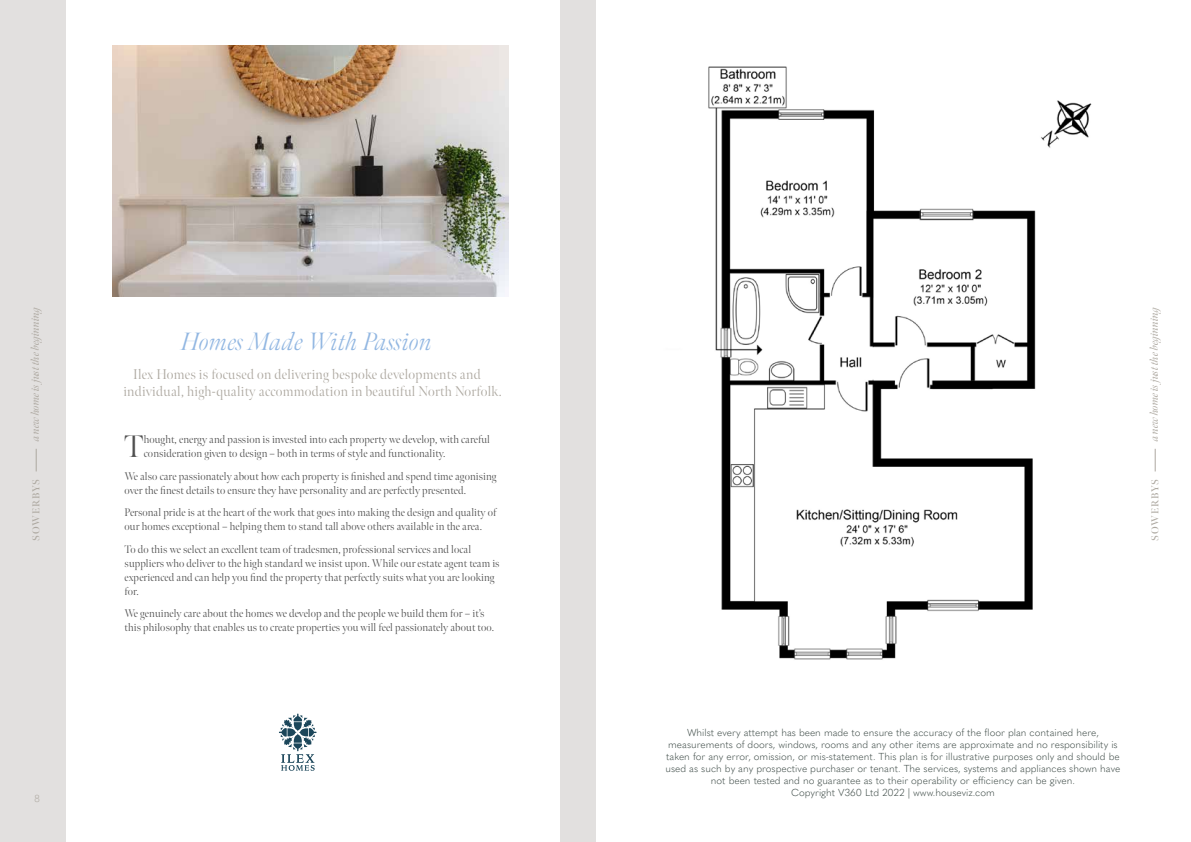
<style>
.page{position:relative;width:1191px;height:842px;background:#fff}
.page>*{position:absolute;margin:0;border:0;box-sizing:border-box;transform-origin:0 0}
.t1{font:300 31.1px "Meno Banner";color:#4f4f4f}
.t2{font:italic 300 25px "Meno Banner";letter-spacing:.015em;color:#92b7e2}
.t3{font:300 14px/17px "Meno Banner";letter-spacing:.02em;color:#ada8a0}
.t4{font:300 11px/14px "Meno Banner";letter-spacing:.01em;color:#4f4f4f}
.t5{font:italic 11px "Meno Banner";letter-spacing:-.01em;color:#ada8a0}
.t6{font:300 10px/12px "Quasimoda";color:#3e4b47;text-align:center}
.t7{font:600 10px "Meno Banner";letter-spacing:.08em;color:#ada8a0}
.t8{font:300 10px "Quasimoda";color:#ada8a0}
</style>
<div class="page">
<div style="left:0;top:0;width:595px;height:842px;background:#e2e0df"></div>
<svg style="left:1155px;top:449px;width:1px;height:22px"></svg>
<svg style="left:36px;top:449px;width:1px;height:22px"></svg>
<div style="left:66px;top:0;width:493px;height:842px;background:#fff"></div>
<img style="left:113px;top:45px;width:395px;height:251px">
<svg style="left:279px;top:713px;width:38px;height:58px"></svg>
<img style="left:708px;top:66px;width:384px;height:594px">
<p class="t5" style="left:29px;top:441px;width:138px;rotate:-90deg">a new home is just the beginning</p>
<p class="t7" style="left:30px;top:541px;width:63px;rotate:-90deg">SOWERBYS</p>
<p class="t8" style="left:35px;top:791px;width:7px">8</p>
<h2 class="t2" style="left:181px;top:327px;width:252px">Homes Made With Passion</h2>
<p class="t3" style="left:123px;top:366px;width:380px;text-indent:10px">Ilex Homes is focused on delivering bespoke developments and individual, high-quality accommodation in beautiful North Norfolk.</p>
<h1 class="t1" style="left:124px;top:428px;width:21px">T</h1>
<p class="t4" style="left:144px;top:433px;width:348px">hought, energy and passion is invested into each property we develop, with careful consideration given to design – both in terms of style and functionality.</p>
<p class="t4" style="left:125px;top:469px;width:373px">We also care passionately about how each property is finished and spend time agonising over the finest details to ensure they have personality and are perfectly presented.</p>
<p class="t4" style="left:125px;top:506px;width:373px">Personal pride is at the heart of the work that goes into making the design and quality of our homes exceptional – helping them to stand tall above others available in the area.</p>
<p class="t4" style="left:125px;top:542px;width:376px">To do this we select an excellent team of tradesmen, professional services and local suppliers who deliver to the high standard we insist upon. While our estate agent team is experienced and can help you find the property that perfectly suits what you are looking for.</p>
<p class="t4" style="left:125px;top:607px;width:371px">We genuinely care about the homes we develop and the people we build them for – it’s this philosophy that enables us to create properties you will feel passionately about too.</p>
<p class="t5" style="left:1147px;top:441px;width:138px;rotate:-90deg">a new home is just the beginning</p>
<p class="t7" style="left:1149px;top:541px;width:63px;rotate:-90deg">SOWERBYS</p>
<p class="t6" style="left:665px;top:726px;width:456px">Whilst every attempt has been made to ensure the accuracy of the floor plan contained here, measurements of doors, windows, rooms and any other items are approximate and no responsibility is taken for any error, omission, or mis-statement. This plan is for illustrative purposes only and should be used as such by any prospective purchaser or tenant. The services, systems and appliances shown have not been tested and no guarantee as to their operability or efficiency can be given.<br>Copyright V360 Ltd 2022 | www.houseviz.com</p>
</div>
